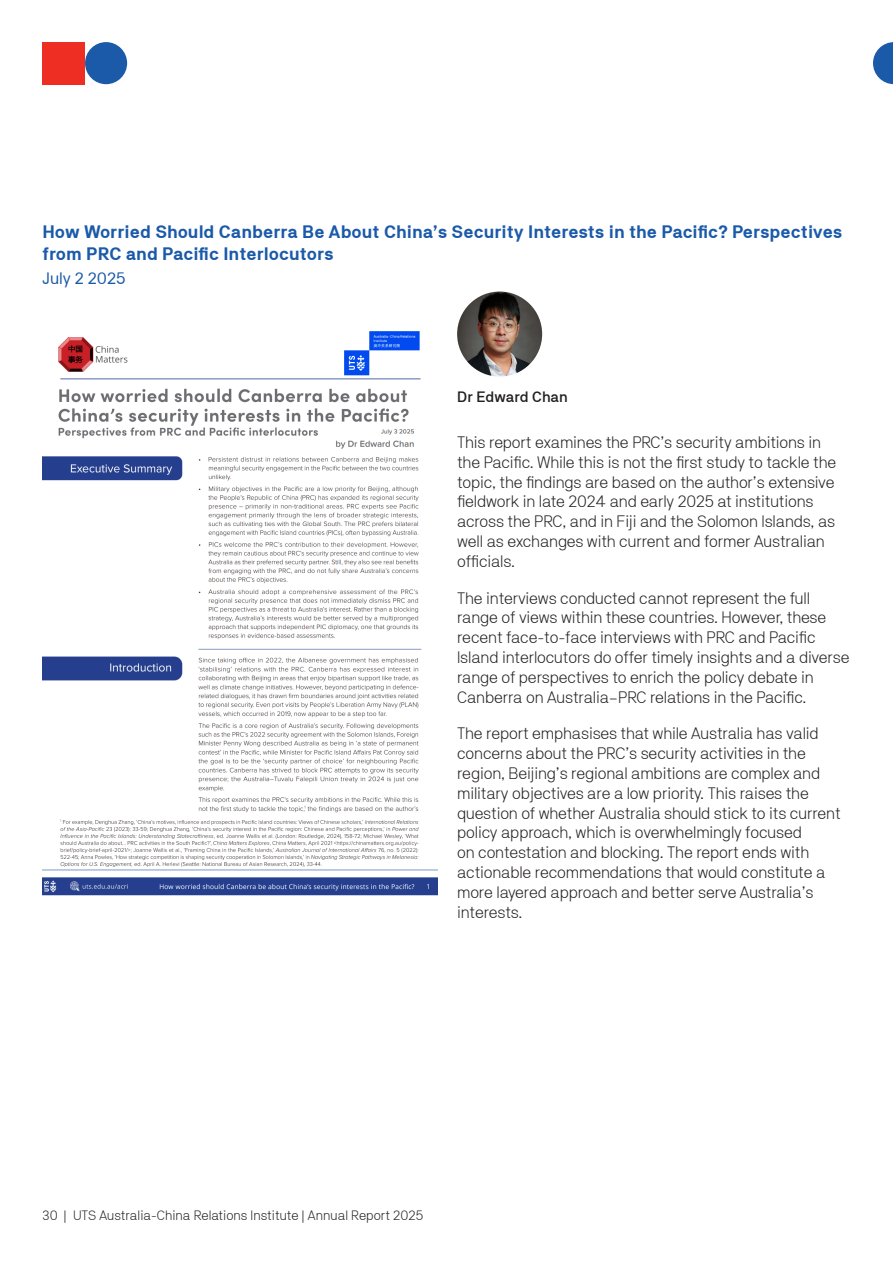
<style>
.page{position:relative;width:893px;height:1263px;background:#fff}
.page>*{position:absolute;margin:0;border:0;box-sizing:border-box;transform-origin:0 0}
.UTS_Heading_3{font:700 18px/21.6px "NB Akademie Std";color:#1b5aa9}
.UTS_Body_Copy{font:300 16.5px/19.8px "NB Akademie Std";letter-spacing:-.01em;color:#231f20}
.UTS_Heading_3-2{font:16.5px "NB Akademie Std";color:#1b5aa9}
.UTS_Body_Copy-2{font:500 15px "NB Akademie Std";color:#231f20}
.t1{font:300 13.5px "NB Akademie Std";color:#231f20}
</style>
<div class="page">
<img style="left:43px;top:331px;width:395px;height:565px">
<img style="left:457px;top:292px;width:85px;height:85px;border-radius:43px">
<div style="left:43px;top:42px;width:42px;height:42px;background:#ee2e22"></div>
<div style="left:85px;top:42px;width:42px;height:42px;background:#1b5aa9;border-radius:50%"></div>
<svg style="left:873px;top:42px;width:20px;height:42px"></svg>
<p class="UTS_Heading_3" style="left:43px;top:221px;width:801px">How Worried Should Canberra Be About China’s Security Interests in the Pacific? Perspectives from PRC and Pacific Interlocutors</p>
<p class="UTS_Heading_3-2" style="left:43px;top:268px;width:85px">July 2 2025</p>
<p class="UTS_Body_Copy-2" style="left:457px;top:388px;width:112px">Dr Edward Chan</p>
<p class="UTS_Body_Copy" style="left:457px;top:432px;width:381px">This report examines the PRC’s security ambitions in the Pacific. While this is not the first study to tackle the topic, the findings are based on the author’s extensive fieldwork in late 2024 and early 2025 at institutions across the PRC, and in Fiji and the Solomon Islands, as well as exchanges with current and former Australian officials.</p>
<p class="UTS_Body_Copy" style="left:457px;top:588px;width:394px">The interviews conducted cannot represent the full range of views within these countries. However, these recent face-to-face interviews with PRC and Pacific Island interlocutors do offer timely insights and a diverse range of perspectives to enrich the policy debate in Canberra on Australia–PRC relations in the Pacific.</p>
<p class="UTS_Body_Copy" style="left:457px;top:723px;width:385px">The report emphasises that while Australia has valid concerns about the PRC’s security activities in the region, Beijing’s regional ambitions are complex and military objectives are a low priority. This raises the question of whether Australia should stick to its current policy approach, which is overwhelmingly focused<br>on contestation and blocking. The report ends with actionable recommendations that would constitute a more layered approach and better serve Australia’s interests.</p>
<p class="t1" style="left:43px;top:1208px;width:382px">30 | UTS Australia-China Relations Institute | Annual Report 2025</p>
</div>
